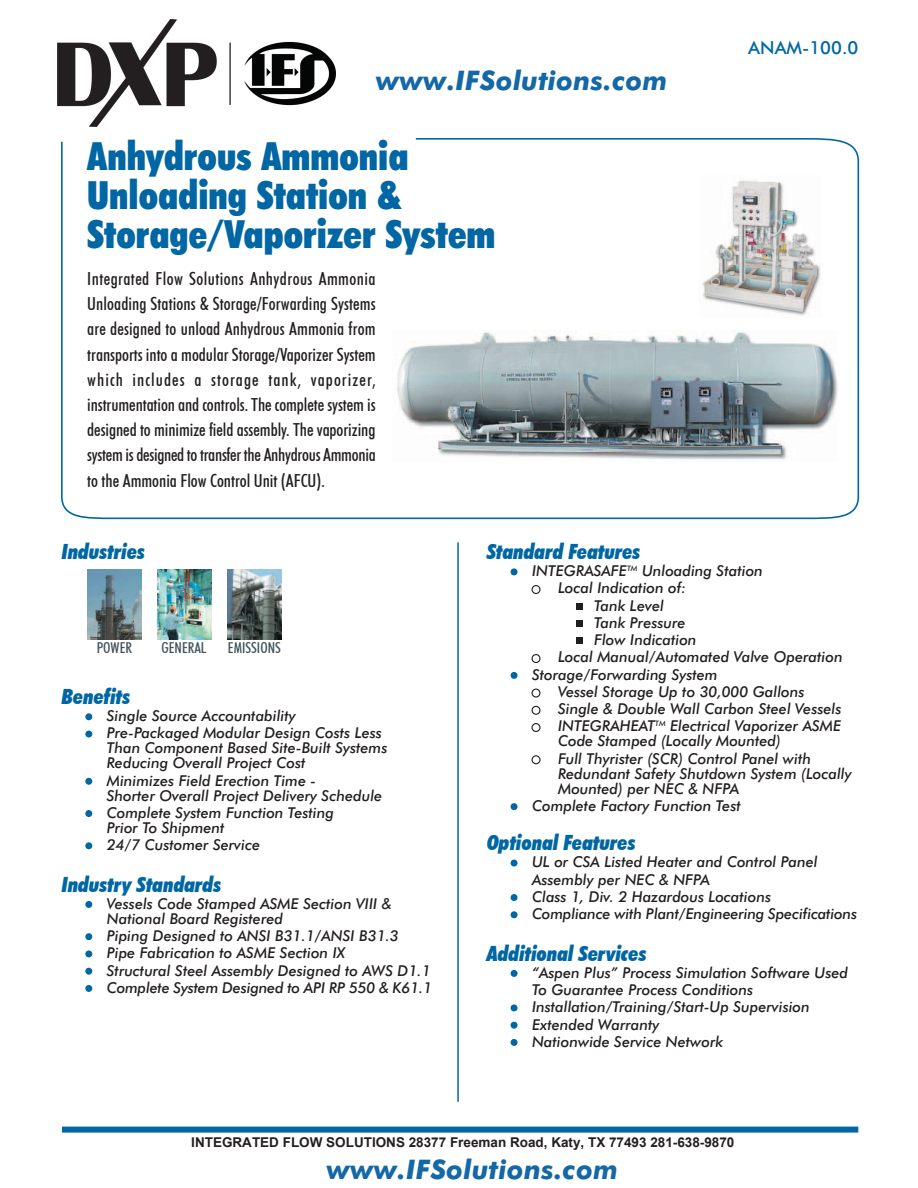
<style>
.page{position:relative;width:918px;height:1188px;background:#fff}
.page>*{position:absolute;margin:0;border:0;box-sizing:border-box;transform-origin:0 0}
.t1{font:900 condensed 39px/39px "Futura BT";color:#0066a4}
.t2{font:italic 700 27px "Futura BT";letter-spacing:.015em;color:#1468a6}
.t3{font:italic 900 condensed 21px "Futura BT";color:#0066a4}
.t4{font:500 condensed 18px/25.2px "Futura BT";color:#231f20;text-align:justify}
.t5{font:500 18px "Futura BT";color:#0066a4}
.t6{font:italic 500 15px/17.2px "Futura BT";color:#231f20}
.t7{font:500 condensed 15px "Futura BT";color:#41525b}
.t8{font:700 13.5px "Arial";color:#231f20}
</style>
<div class="page">
<svg style="left:61px;top:138px;width:799px;height:382px"></svg>
<svg style="left:85px;top:713px;width:7px;height:7px"></svg>
<svg style="left:85px;top:731px;width:7px;height:7px"></svg>
<svg style="left:85px;top:778px;width:7px;height:7px"></svg>
<svg style="left:85px;top:810px;width:7px;height:7px"></svg>
<svg style="left:85px;top:842px;width:7px;height:7px"></svg>
<svg style="left:85px;top:901px;width:7px;height:7px"></svg>
<svg style="left:85px;top:933px;width:7px;height:7px"></svg>
<svg style="left:85px;top:950px;width:7px;height:7px"></svg>
<svg style="left:85px;top:968px;width:7px;height:7px"></svg>
<svg style="left:85px;top:985px;width:7px;height:7px"></svg>
<div style="left:62px;top:1127px;width:796px;height:6px;background:#0066a4"></div>
<hr style="left:457px;top:542px;width:2px;height:560px;background:#0066a4">
<svg style="left:511px;top:568px;width:7px;height:7px"></svg>
<div style="left:532px;top:585px;width:9px;height:9px;border:1px solid #231f20;border-radius:50%"></div>
<div style="left:576px;top:603px;width:7px;height:7px;background:#231f20"></div>
<div style="left:576px;top:620px;width:7px;height:7px;background:#231f20"></div>
<div style="left:576px;top:637px;width:7px;height:7px;background:#231f20"></div>
<div style="left:532px;top:654px;width:9px;height:9px;border:1px solid #231f20;border-radius:50%"></div>
<svg style="left:511px;top:672px;width:7px;height:7px"></svg>
<div style="left:532px;top:689px;width:9px;height:9px;border:1px solid #231f20;border-radius:50%"></div>
<div style="left:532px;top:706px;width:9px;height:9px;border:1px solid #231f20;border-radius:50%"></div>
<div style="left:532px;top:723px;width:9px;height:9px;border:1px solid #231f20;border-radius:50%"></div>
<div style="left:532px;top:755px;width:9px;height:9px;border:1px solid #231f20;border-radius:50%"></div>
<svg style="left:511px;top:803px;width:7px;height:7px"></svg>
<svg style="left:511px;top:860px;width:7px;height:7px"></svg>
<svg style="left:511px;top:894px;width:7px;height:7px"></svg>
<svg style="left:511px;top:911px;width:7px;height:7px"></svg>
<svg style="left:511px;top:970px;width:7px;height:7px"></svg>
<svg style="left:511px;top:1004px;width:7px;height:7px"></svg>
<svg style="left:511px;top:1022px;width:7px;height:7px"></svg>
<svg style="left:511px;top:1039px;width:7px;height:7px"></svg>
<img style="left:393px;top:331px;width:445px;height:130px">
<img style="left:699px;top:175px;width:122px;height:142px">
<img style="left:228px;top:570px;width:54px;height:70px">
<img style="left:157px;top:570px;width:54px;height:70px">
<img style="left:87px;top:570px;width:54px;height:70px">
<img style="left:58px;top:19px;width:277px;height:107px">
<h2 class="t2" style="left:376px;top:64px;width:293px">www.IFSolutions.com</h2>
<h1 class="t1" style="left:87px;top:136px;width:410px">Anhydrous Ammonia<br>Unloading Station &amp;<br>Storage/Vaporizer System</h1>
<p class="t4" style="left:87px;top:266px;width:290px">Integrated Flow Solutions Anhydrous Ammonia Unloading Stations &amp; Storage/Forwarding Systems are designed to unload Anhydrous Ammonia from transports into a modular Storage/Vaporizer System which includes a storage tank, vaporizer, instrumentation and controls. The complete system is designed to minimize field assembly. The vaporizing system is designed to transfer the Anhydrous Ammonia to the Ammonia Flow Control Unit (AFCU).</p>
<p class="t5" style="left:748px;top:37px;width:112px">ANAM-100.0</p>
<h3 class="t3" style="left:62px;top:539px;width:85px">Industries</h3>
<p class="t7" style="left:97px;top:639px;width:37px">POWER</p>
<p class="t7" style="left:162px;top:639px;width:47px">GENERAL</p>
<p class="t7" style="left:228px;top:639px;width:55px">EMISSIONS</p>
<h3 class="t3" style="left:62px;top:684px;width:70px">Benefits</h3>
<p class="t6" style="left:107px;top:707px;width:277px">Single Source Accountability<br>Pre-Packaged Modular Design Costs Less</p>
<p class="t6" style="left:107px;top:740px;width:282px;line-height:15px">Than Component Based Site-Built Systems<br>Reducing Overall Project Cost</p>
<p class="t6" style="left:107px;top:773px;width:277px;line-height:15px">Minimizes Field Erection Time -<br>Shorter Overall Project Delivery Schedule</p>
<p class="t6" style="left:107px;top:805px;width:229px;line-height:15px">Complete System Function Testing<br>Prior To Shipment</p>
<p class="t6" style="left:107px;top:836px;width:155px">24/7 Customer Service</p>
<h3 class="t3" style="left:62px;top:871px;width:161px">Industry Standards</h3>
<p class="t6" style="left:107px;top:896px;width:286px;line-height:15px">Vessels Code Stamped ASME Section VIII &amp;<br>National Board Registered</p>
<p class="t6" style="left:107px;top:927px;width:327px">Piping Designed to ANSI B31.1/ANSI B31.3<br>Pipe Fabrication to ASME Section IX<br>Structural Steel Assembly Designed to AWS D1.1<br>Complete System Designed to API RP 550 &amp; K61.1</p>
<h3 class="t3" style="left:487px;top:539px;width:155px">Standard Features</h3>
<p class="t6" style="left:532px;top:562px;width:232px">INTEGRASAFE<sup>TM</sup> Unloading Station</p>
<p class="t6" style="left:558px;top:579px;width:130px">Local Indication of:</p>
<p class="t6" style="left:594px;top:597px;width:71px">Tank Level</p>
<p class="t6" style="left:594px;top:614px;width:93px">Tank Pressure</p>
<p class="t6" style="left:594px;top:631px;width:104px">Flow Indication</p>
<p class="t6" style="left:558px;top:648px;width:286px">Local Manual/Automated Valve Operation</p>
<p class="t6" style="left:532px;top:666px;width:187px">Storage/Forwarding System</p>
<p class="t6" style="left:558px;top:683px;width:248px">Vessel Storage Up to 30,000 Gallons</p>
<p class="t6" style="left:558px;top:700px;width:285px">Single &amp; Double Wall Carbon Steel Vessels</p>
<p class="t6" style="left:558px;top:717px;width:285px">INTEGRAHEAT<sup>TM</sup> Electrical Vaporizer ASME</p>
<p class="t6" style="left:558px;top:732px;width:254px">Code Stamped (Locally Mounted)<br>Full Thyrister (SCR) Control Panel with</p>
<p class="t6" style="left:558px;top:766px;width:295px;line-height:15px">Redundant Safety Shutdown System (Locally<br>Mounted) per NEC &amp; NFPA</p>
<p class="t6" style="left:532px;top:797px;width:210px">Complete Factory Function Test</p>
<h3 class="t3" style="left:487px;top:830px;width:150px">Optional Features</h3>
<p class="t6" style="left:532px;top:853px;width:327px">UL or CSA Listed Heater and Control Panel Assembly per NEC &amp; NFPA<br>Class 1, Div. 2 Hazardous Locations<br>Compliance with Plant/Engineering Specifications</p>
<h3 class="t3" style="left:487px;top:940px;width:161px">Additional Services</h3>
<p class="t6" style="left:532px;top:964px;width:318px">“Aspen Plus” Process Simulation Software Used To Guarantee Process Conditions Installation/Training/Start-Up Supervision Extended Warranty<br>Nationwide Service Network</p>
<p class="t8" style="left:191px;top:1133px;width:545px">INTEGRATED FLOW SOLUTIONS 28377 Freeman Road, Katy, TX 77493 281-638-9870</p>
<h2 class="t2" style="left:327px;top:1153px;width:293px">www.IFSolutions.com</h2>
</div>
